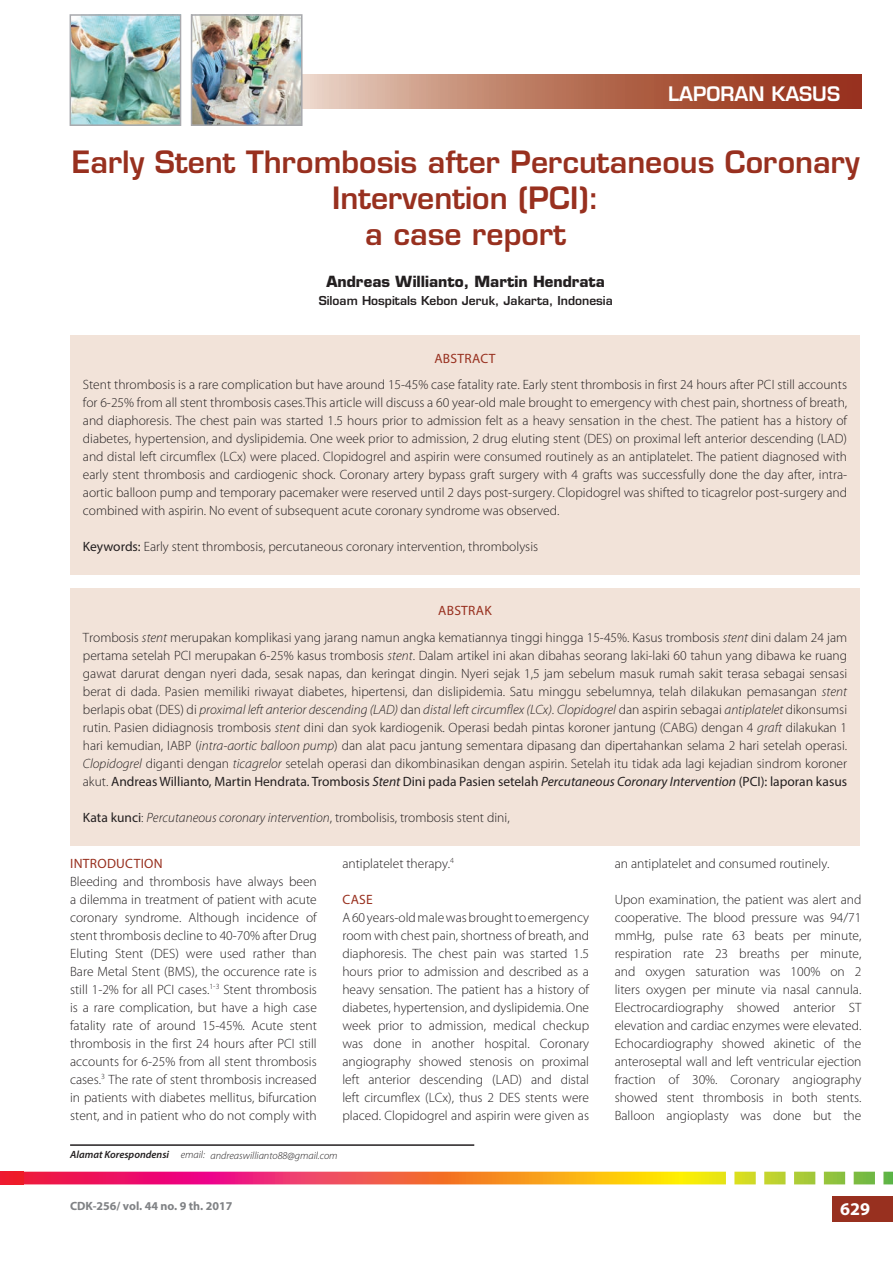
<style>
.page{position:relative;width:893px;height:1264px;background:#fff}
.page>*{position:absolute;margin:0;border:0;box-sizing:border-box;transform-origin:0 0}
.Eurostile_-_H1{font:600 30px/36px "Eurostile LT Std";color:#98301f;text-align:center}
.t1{font:600 19.5px "Eurostile LT Std";color:#fff}
.template-pgnumber-ri{font:700 18px "Myriad Pro";color:#fff}
.Eurostile_-_H2{font:700 15px "Eurostile LT Std";color:#231f20}
.MP_default{font:300 13.5px/18px "Myriad Pro";color:#231f20;text-align:justify}
.MP_abstrak_default{font:300 13.5px/18px "Myriad Pro";color:#231f20;text-align:justify}
.MP_H1___color{font:13.5px "Myriad Pro";letter-spacing:.02em;color:#98301f}
.MP_abstrak_H1___colo{font:13.5px "Myriad Pro";letter-spacing:.02em;color:#98301f}
.Eurostile_-_H3_BR{font:600 12px "Eurostile LT Std";color:#231f20}
.t2{font:700 12px "Myriad Pro";color:#808285}
.Korespondensi_H2{font:italic 300 10.5px "Myriad Pro";color:#231f20}
.s1{font-weight:400}
.s2{font-style:italic}
.s3{font-weight:400;font-style:italic}
.s4{font-weight:600}
</style>
<div class="page">
<svg style="left:302px;top:74px;width:559px;height:35px"></svg>
<img style="left:194px;top:18px;width:105px;height:105px">
<div style="left:191px;top:15px;width:111px;height:111px;border:2px solid #a8a9ad"></div>
<img style="left:73px;top:18px;width:105px;height:105px">
<div style="left:70px;top:15px;width:111px;height:111px;border:2px solid #a8a9ad"></div>
<div style="left:831px;top:1196px;width:61px;height:26px;background:#98301f"></div>
<svg style="left:24px;top:1171px;width:868px;height:13px"></svg>
<div style="left:0;top:1171px;width:24px;height:13px;background:#ee1b2b"></div>
<hr style="left:70px;top:1144px;width:404px;height:2px;background:#231f20">
<div style="left:70px;top:336px;width:789px;height:239px;background:#f2e3d9"></div>
<div style="left:70px;top:588px;width:789px;height:257px;background:#f2e3d9"></div>
<h2 class="t1" style="left:668px;top:81px;width:173px">LAPORAN KASUS</h2>
<p class="Eurostile_-_H1" style="left:72px;top:144px;width:789px">Early Stent Thrombosis after Percutaneous Coronary<br>Intervention (PCI):<br>a case report</p>
<p class="Eurostile_-_H2" style="left:326px;top:272px;width:280px">Andreas Willianto, Martin Hendrata</p>
<p class="Eurostile_-_H3_BR" style="left:319px;top:293px;width:295px">Siloam Hospitals Kebon Jeruk, Jakarta, Indonesia</p>
<p class="MP_abstrak_H1___colo" style="left:434px;top:350px;width:63px">ABSTRACT</p>
<p class="MP_abstrak_default" style="left:83px;top:376px;width:765px">Stent thrombosis is a rare complication but have around 15-45% case fatality rate. Early stent thrombosis in first 24 hours after PCI still accounts for 6-25% from all stent thrombosis cases.This article will discuss a 60 year-old male brought to emergency with chest pain, shortness of breath, and diaphoresis. The chest pain was started 1.5 hours prior to admission felt as a heavy sensation in the chest. The patient has a history of diabetes, hypertension, and dyslipidemia. One week prior to admission, 2 drug eluting stent (DES) on proximal left anterior descending (LAD) and distal left circumflex (LCx) were placed. Clopidogrel and aspirin were consumed routinely as an antiplatelet. The patient diagnosed with early stent thrombosis and cardiogenic shock. Coronary artery bypass graft surgery with 4 grafts was successfully done the day after, intra&shy;aortic balloon pump and temporary pacemaker were reserved until 2 days post-surgery. Clopidogrel was shifted to ticagrelor post-surgery and combined with aspirin. No event of subsequent acute coronary syndrome was observed.</p>
<p class="MP_default" style="left:83px;top:538px;width:457px"><span class="s1">Keywords:</span> Early stent thrombosis, percutaneous coronary intervention, thrombolysis</p>
<p class="MP_abstrak_H1___colo" style="left:438px;top:602px;width:55px">ABSTRAK</p>
<p class="MP_default" style="left:83px;top:628px;width:765px">Trombosis <span class="s2">stent</span> merupakan komplikasi yang jarang namun angka kematiannya tinggi hingga 15-45%. Kasus trombosis <span class="s2">stent</span> dini dalam 24 jam pertama setelah PCI merupakan 6-25% kasus trombosis <span class="s2">stent</span>. Dalam artikel ini akan dibahas seorang laki-laki 60 tahun yang dibawa ke ruang gawat darurat dengan nyeri dada, sesak napas, dan keringat dingin. Nyeri sejak 1,5 jam sebelum masuk rumah sakit terasa sebagai sensasi berat di dada. Pasien memiliki riwayat diabetes, hipertensi, dan dislipidemia. Satu minggu sebelumnya, telah dilakukan pemasangan <span class="s2">stent </span>berlapis obat (DES) di <span class="s2">proximal left anterior descending (LAD)</span> dan <span class="s2">distal left circumflex (LCx)</span>. <span class="s2">Clopidogrel</span> dan aspirin sebagai <span class="s2">antiplatelet</span> dikonsumsi rutin. Pasien didiagnosis trombosis <span class="s2">stent</span> dini dan syok kardiogenik. Operasi bedah pintas koroner jantung (CABG) dengan 4 <span class="s2">graft</span> dilakukan 1 hari kemudian, IABP (<span class="s2">intra-aortic balloon pump</span>) dan alat pacu jantung sementara dipasang dan dipertahankan selama 2 hari setelah operasi.<br><span class="s2">Clopidogrel</span> diganti dengan <span class="s2">ticagrelor</span> setelah operasi dan dikombinasikan dengan aspirin. Setelah itu tidak ada lagi kejadian sindrom koroner akut. <span class="s1">Andreas Willianto, Martin Hendrata. Trombosis</span> <span class="s3">Stent</span> <span class="s1">Dini pada Pasien setelah</span> <span class="s3">Percutaneous Coronary Intervention</span> <span class="s1">(PCI): laporan kasus</span></p>
<p class="MP_default" style="left:83px;top:808px;width:428px"><span class="s1">Kata kunci</span>: <span class="s2">Percutaneous coronary intervention</span>, trombolisis, trombosis stent dini,</p>
<p class="MP_H1___color" style="left:70px;top:855px;width:94px">INTRODUCTION</p>
<p class="MP_default" style="left:70px;top:872px;width:248px">Bleeding and thrombosis have always been a dilemma in treatment of patient with acute coronary syndrome. Although incidence of stent thrombosis decline to 40-70% after Drug Eluting Stent (DES) were used rather than Bare Metal Stent (BMS), the occurence rate is still 1-2% for all PCI cases.<sup>1-3</sup> Stent thrombosis is a rare complication, but have a high case fatality rate of around 15-45%. Acute stent thrombosis in the first 24 hours after PCI still accounts for 6-25% from all stent thrombosis cases.<sup>3</sup> The rate of stent thrombosis increased in patients with diabetes mellitus, bifurcation stent, and in patient who do not comply with</p>
<p class="MP_default" style="left:614px;top:854px;width:216px">an antiplatelet and consumed routinely.</p>
<p class="MP_default" style="left:614px;top:890px;width:248px">Upon examination, the patient was alert and cooperative. The blood pressure was 94/71 mmHg, pulse rate 63 beats per minute, respiration rate 23 breaths per minute, and oxygen saturation was 100% on 2 liters oxygen per minute via nasal cannula.<br>Electrocardiography showed anterior ST elevation and cardiac enzymes were elevated.<br>Echocardiography showed akinetic of the anteroseptal wall and left ventricular ejection fraction of 30%. Coronary angiography showed stent thrombosis in both stents.<br>Balloon angioplasty was done but the</p>
<p class="MP_default" style="left:342px;top:854px;width:113px">antiplatelet therapy.<sup>4</sup></p>
<p class="MP_H1___color" style="left:342px;top:891px;width:32px">CASE</p>
<p class="MP_default" style="left:342px;top:908px;width:248px">A 60 years-old male was brought to emergency room with chest pain, shortness of breath, and diaphoresis. The chest pain was started 1.5 hours prior to admission and described as a heavy sensation. The patient has a history of diabetes, hypertension, and dyslipidemia. One week prior to admission, medical checkup was done in another hospital. Coronary angiography showed stenosis on proximal left anterior descending (LAD) and distal left circumflex (LCx), thus 2 DES stents were placed. Clopidogrel and aspirin were given as</p>
<p class="Korespondensi_H2" style="left:70px;top:1149px;width:269px"><span class="s4">Alamat Korespondensi</span> email: andreaswillianto88@gmail.com</p>
<p class="t2" style="left:70px;top:1198px;width:164px">CDK-256/ vol. 44 no. 9 th. 2017</p>
<p class="template-pgnumber-ri" style="left:840px;top:1196px;width:31px">629</p>
</div>
